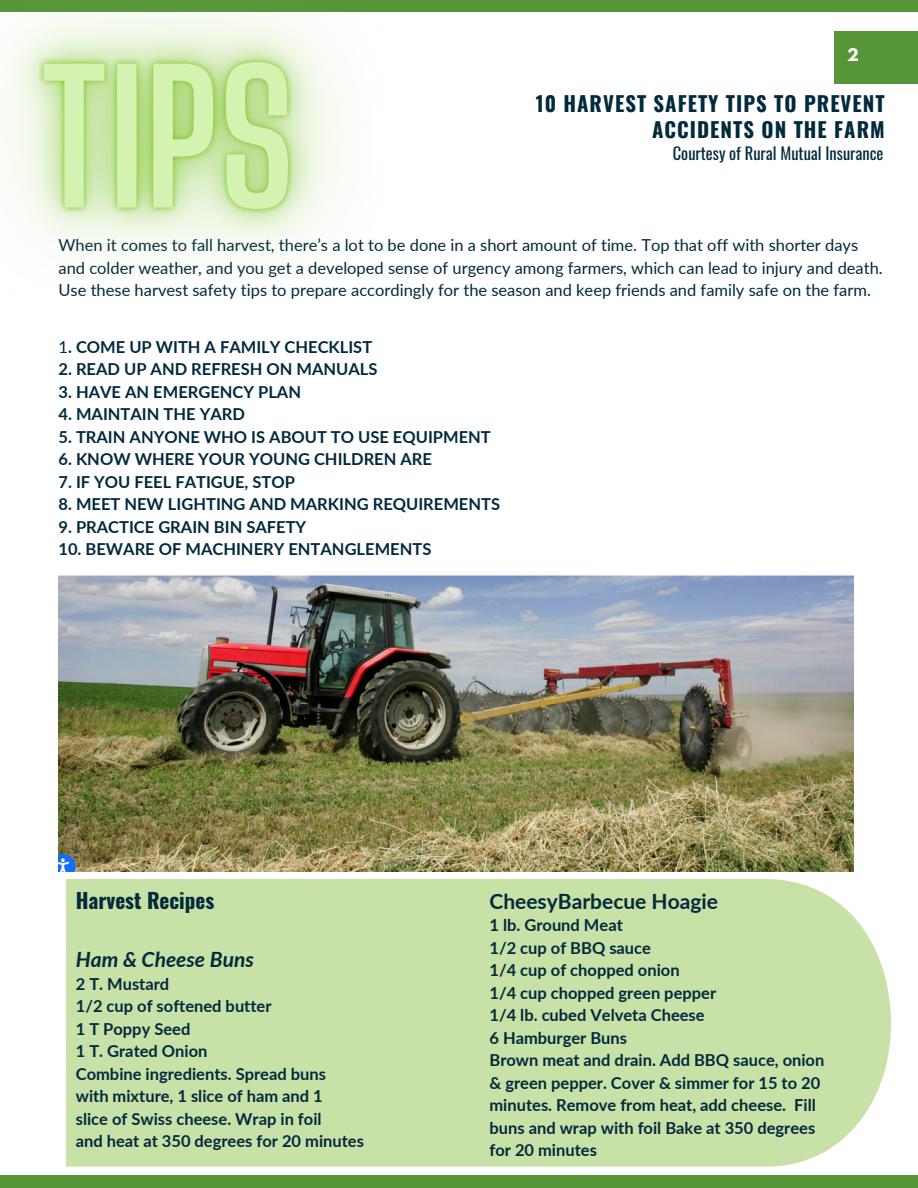
<style>
.page{position:relative;width:918px;height:1188px;background:#fff}
.page>*{position:absolute;margin:0;border:0;box-sizing:border-box;transform-origin:0 0}
.t1{font:700 21px "Lato";color:#022a3d}
.t2{font:700 21px "Oswald";color:#022a3d}
.t3{font:italic 700 21px "Lato";color:#022a3d}
.t4{font:700 20.7px "Oswald";letter-spacing:.05em;color:#022a3d}
.t5{font:700 16.5px "Lato";color:#022a3d}
.t6{font:16.5px/22.5px "Lato";color:#022a3d}
.t7{font:16.5px "Oswald";color:#022a3d}
.t8{font:700 15.45px "League Spartan";color:#fff}
.s1{font-weight:400}
</style>
<div class="page">
<div style="left:0;top:0;width:918px;height:12px;background:#569639"></div>
<div style="left:0;top:1175px;width:918px;height:13px;background:#569639"></div>
<div style="left:834px;top:32px;width:84px;height:52px;background:#569639"></div>
<div style="left:66px;top:879px;width:825px;height:288px;background:#c7e1a7"></div>
<img style="left:59px;top:576px;width:795px;height:296px">
<img style="left:3px;top:12px;width:338px;height:239px">
<p class="t8" style="left:847px;top:47px;width:13px">2</p>
<p class="t4" style="left:536px;top:87px;width:351px">10 HARVEST SAFETY TIPS TO PREVENT</p>
<p class="t4" style="left:652px;top:113px;width:234px">ACCIDENTS ON THE FARM</p>
<p class="t7" style="left:673px;top:141px;width:212px">Courtesy of Rural Mutual Insurance</p>
<p class="t6" style="left:59px;top:234px;width:826px">When it comes to fall harvest, there’s a lot to be done in a short amount of time. Top that off with shorter days and colder weather, and you get a developed sense of urgency among farmers, which can lead to injury and death.<br>Use these harvest safety tips to prepare accordingly for the season and keep friends and family safe on the farm.</p>
<p class="t5" style="left:59px;top:336px;width:315px"><span class="s1">1</span>. COME UP WITH A FAMILY CHECKLIST</p>
<p class="t5" style="left:59px;top:359px;width:321px">2. READ UP AND REFRESH ON MANUALS</p>
<p class="t5" style="left:59px;top:381px;width:244px">3. HAVE AN EMERGENCY PLAN</p>
<p class="t5" style="left:59px;top:404px;width:188px">4. MAINTAIN THE YARD</p>
<p class="t5" style="left:59px;top:426px;width:434px">5. TRAIN ANYONE WHO IS ABOUT TO USE EQUIPMENT</p>
<p class="t5" style="left:59px;top:449px;width:375px">6. KNOW WHERE YOUR YOUNG CHILDREN ARE</p>
<p class="t5" style="left:59px;top:471px;width:238px">7. IF YOU FEEL FATIGUE, STOP</p>
<p class="t5" style="left:59px;top:494px;width:443px">8. MEET NEW LIGHTING AND MARKING REQUIREMENTS</p>
<p class="t5" style="left:59px;top:516px;width:249px">9. PRACTICE GRAIN BIN SAFETY</p>
<p class="t5" style="left:59px;top:539px;width:374px">10. BEWARE OF MACHINERY ENTANGLEMENTS</p>
<p class="t2" style="left:76px;top:884px;width:140px">Harvest Recipes</p>
<p class="t3" style="left:76px;top:946px;width:180px">Ham &amp; Cheese Buns</p>
<p class="t5" style="left:76px;top:973px;width:95px">2 T. Mustard</p>
<p class="t5" style="left:76px;top:996px;width:197px">1/2 cup of softened butter</p>
<p class="t5" style="left:76px;top:1018px;width:116px">1 T Poppy Seed</p>
<p class="t5" style="left:76px;top:1041px;width:133px">1 T. Grated Onion</p>
<p class="t5" style="left:76px;top:1063px;width:252px">Combine ingredients. Spread buns</p>
<p class="t5" style="left:76px;top:1086px;width:249px">with mixture, 1 slice of ham and 1</p>
<p class="t5" style="left:76px;top:1108px;width:247px">slice of Swiss cheese. Wrap in foil</p>
<p class="t5" style="left:76px;top:1131px;width:290px">and heat at 350 degrees for 20 minutes</p>
<p class="t1" style="left:489px;top:888px;width:230px">CheesyBarbecue Hoagie</p>
<p class="t5" style="left:489px;top:915px;width:135px">1 lb. Ground Meat</p>
<p class="t5" style="left:489px;top:937px;width:163px">1/2 cup of BBQ sauce</p>
<p class="t5" style="left:489px;top:960px;width:192px">1/4 cup of chopped onion</p>
<p class="t5" style="left:489px;top:982px;width:228px">1/4 cup chopped green pepper</p>
<p class="t5" style="left:489px;top:1005px;width:217px">1/4 lb. cubed Velveta Cheese</p>
<p class="t5" style="left:489px;top:1027px;width:139px">6 Hamburger Buns</p>
<p class="t5" style="left:489px;top:1050px;width:336px">Brown meat and drain. Add BBQ sauce, onion</p>
<p class="t5" style="left:489px;top:1072px;width:332px">&amp; green pepper. Cover &amp; simmer for 15 to 20</p>
<p class="t5" style="left:489px;top:1095px;width:328px">minutes. Remove from heat, add cheese. Fill</p>
<p class="t5" style="left:489px;top:1117px;width:327px">buns and wrap with foil Bake at 350 degrees</p>
<p class="t5" style="left:489px;top:1140px;width:109px">for 20 minutes</p>
</div>
